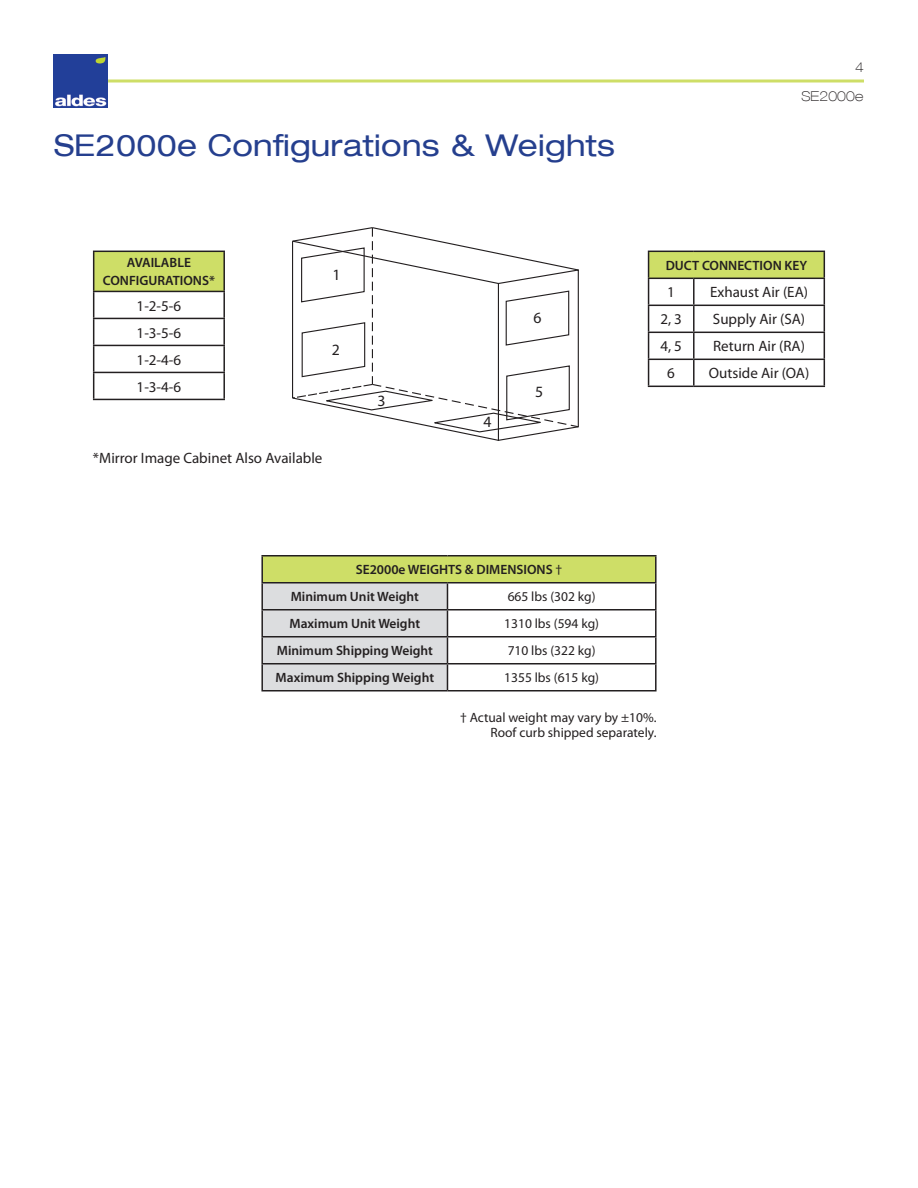
<style>
.page{position:relative;width:918px;height:1188px;background:#fff}
.page>*{position:absolute;margin:0;border:0;box-sizing:border-box;transform-origin:0 0}
.Spec_Body{font:expanded 30px "Helvetica Neue LT Com";letter-spacing:.01em;color:#253f8e}
.t1{font:15.75px "Myriad Pro";color:#231f20}
.t2{font:15px "Myriad Pro";color:#231f20}
.t3{font:600 13.5px "Myriad Pro";color:#231f20}
.t4{font:13.5px "Myriad Pro";color:#231f20}
.Spec_Body-2{font:100 expanded 13.5px "Helvetica Neue LT Com";letter-spacing:.01em;color:#231f20}
.s1{font-weight:400}
</style>
<div class="page">
<hr style="left:61px;top:80px;width:803px;height:2px;background:#cede67">
<img style="left:54px;top:54px;width:54px;height:54px">
<div style="left:262px;top:556px;width:394px;height:27px;background:#cede67"></div>
<hr style="left:261px;top:555px;width:186px;height:1px;background:#231f20">
<hr style="left:261px;top:556px;width:2px;height:26px;background:#231f20">
<hr style="left:447px;top:555px;width:210px;height:1px;background:#231f20">
<hr style="left:655px;top:556px;width:2px;height:26px;background:#231f20">
<hr style="left:261px;top:582px;width:186px;height:2px;background:#231f20">
<hr style="left:261px;top:584px;width:2px;height:25px;background:#231f20">
<hr style="left:447px;top:582px;width:210px;height:2px;background:#231f20">
<hr style="left:655px;top:584px;width:2px;height:25px;background:#231f20">
<hr style="left:261px;top:609px;width:186px;height:1px;background:#231f20">
<hr style="left:261px;top:610px;width:2px;height:26px;background:#231f20">
<hr style="left:447px;top:609px;width:210px;height:1px;background:#231f20">
<hr style="left:655px;top:610px;width:2px;height:26px;background:#231f20">
<hr style="left:261px;top:636px;width:186px;height:2px;background:#231f20">
<hr style="left:261px;top:638px;width:2px;height:25px;background:#231f20">
<hr style="left:447px;top:636px;width:210px;height:2px;background:#231f20">
<hr style="left:655px;top:638px;width:2px;height:25px;background:#231f20">
<hr style="left:261px;top:663px;width:186px;height:1px;background:#231f20">
<hr style="left:261px;top:664px;width:2px;height:26px;background:#231f20">
<hr style="left:447px;top:663px;width:210px;height:1px;background:#231f20">
<svg style="left:262px;top:583px;width:186px;height:107px;background:#d1d1d3"></svg>
<hr style="left:655px;top:664px;width:2px;height:26px;background:#231f20">
<hr style="left:261px;top:690px;width:186px;height:2px;background:#231f20">
<hr style="left:447px;top:690px;width:210px;height:2px;background:#231f20">
<svg style="left:292px;top:227px;width:287px;height:214px"></svg>
<div style="left:94px;top:251px;width:130px;height:40px;background:#cede67"></div>
<hr style="left:93px;top:251px;width:132px;height:1px;background:#231f20">
<hr style="left:93px;top:252px;width:1px;height:39px;background:#231f20">
<hr style="left:223px;top:252px;width:2px;height:39px;background:#231f20">
<hr style="left:93px;top:291px;width:132px;height:1px;background:#231f20">
<hr style="left:223px;top:292px;width:2px;height:26px;background:#231f20">
<hr style="left:93px;top:318px;width:132px;height:1px;background:#231f20">
<hr style="left:223px;top:319px;width:2px;height:26px;background:#231f20">
<hr style="left:93px;top:345px;width:132px;height:1px;background:#231f20">
<hr style="left:223px;top:346px;width:2px;height:26px;background:#231f20">
<hr style="left:93px;top:372px;width:132px;height:1px;background:#231f20">
<svg style="left:93px;top:292px;width:1px;height:107px"></svg>
<hr style="left:223px;top:373px;width:2px;height:26px;background:#231f20">
<hr style="left:93px;top:399px;width:132px;height:1px;background:#231f20">
<div style="left:649px;top:251px;width:175px;height:27px;background:#cede67"></div>
<hr style="left:648px;top:251px;width:46px;height:1px;background:#231f20">
<hr style="left:694px;top:251px;width:131px;height:1px;background:#231f20">
<hr style="left:648px;top:278px;width:46px;height:1px;background:#231f20">
<hr style="left:694px;top:278px;width:131px;height:1px;background:#231f20">
<hr style="left:693px;top:279px;width:2px;height:26px;background:#231f20">
<hr style="left:648px;top:305px;width:46px;height:1px;background:#231f20">
<hr style="left:694px;top:305px;width:131px;height:1px;background:#231f20">
<hr style="left:693px;top:306px;width:2px;height:26px;background:#231f20">
<hr style="left:648px;top:332px;width:46px;height:1px;background:#231f20">
<hr style="left:694px;top:332px;width:131px;height:1px;background:#231f20">
<hr style="left:693px;top:333px;width:2px;height:26px;background:#231f20">
<hr style="left:648px;top:359px;width:46px;height:1px;background:#231f20">
<svg style="left:648px;top:252px;width:1px;height:134px"></svg>
<hr style="left:694px;top:359px;width:131px;height:1px;background:#231f20">
<hr style="left:693px;top:360px;width:2px;height:26px;background:#231f20">
<svg style="left:824px;top:252px;width:1px;height:134px"></svg>
<hr style="left:648px;top:386px;width:46px;height:1px;background:#231f20">
<hr style="left:694px;top:386px;width:131px;height:1px;background:#231f20">
<p class="Spec_Body-2" style="left:855px;top:59px;width:10px">4</p>
<p class="Spec_Body" style="left:54px;top:127px;width:562px">SE2000e Configurations &amp; Weights</p>
<p class="t3" style="left:127px;top:254px;width:66px">AVAILABLE</p>
<p class="t3" style="left:103px;top:272px;width:114px">CONFIGURATIONS*</p>
<p class="t2" style="left:137px;top:296px;width:46px">1-2-5-6</p>
<p class="t2" style="left:137px;top:323px;width:46px">1-3-5-6</p>
<p class="t2" style="left:137px;top:350px;width:46px">1-2-4-6</p>
<p class="t2" style="left:137px;top:377px;width:46px">1-3-4-6</p>
<p class="t1" style="left:332px;top:265px;width:10px">1</p>
<p class="t1" style="left:332px;top:340px;width:10px">2</p>
<p class="t2" style="left:93px;top:449px;width:231px">*Mirror Image Cabinet Also Available</p>
<p class="t1" style="left:378px;top:391px;width:10px">3</p>
<p class="t1" style="left:483px;top:412px;width:10px">4</p>
<p class="t1" style="left:533px;top:308px;width:10px">6</p>
<p class="t1" style="left:535px;top:382px;width:10px">5</p>
<p class="Spec_Body-2" style="left:801px;top:88px;width:63px">SE2000e</p>
<p class="t3" style="left:666px;top:257px;width:143px">DUCT CONNECTION KEY</p>
<p class="t2" style="left:667px;top:283px;width:9px">1</p>
<p class="t2" style="left:710px;top:283px;width:99px">Exhaust Air (EA)</p>
<p class="t2" style="left:660px;top:310px;width:23px">2, 3</p>
<p class="t2" style="left:713px;top:310px;width:94px">Supply Air (SA)</p>
<p class="t2" style="left:660px;top:337px;width:23px">4, 5</p>
<p class="t2" style="left:713px;top:337px;width:93px">Return Air (RA)</p>
<p class="t2" style="left:667px;top:364px;width:9px">6</p>
<p class="t2" style="left:709px;top:364px;width:102px">Outside Air (OA)</p>
<p class="t3" style="left:356px;top:561px;width:208px">SE2000e WEIGHTS &amp; DIMENSIONS <span class="s1">†</span></p>
<p class="t3" style="left:291px;top:588px;width:130px">Minimum Unit Weight</p>
<p class="t4" style="left:508px;top:588px;width:89px">665 lbs (302 kg)</p>
<p class="t3" style="left:290px;top:615px;width:132px">Maximum Unit Weight</p>
<p class="t4" style="left:504px;top:615px;width:96px">1310 lbs (594 kg)</p>
<p class="t3" style="left:277px;top:642px;width:158px">Minimum Shipping Weight</p>
<p class="t4" style="left:508px;top:642px;width:89px">710 lbs (322 kg)</p>
<p class="t3" style="left:276px;top:669px;width:160px">Maximum Shipping Weight</p>
<p class="t4" style="left:504px;top:669px;width:96px">1355 lbs (615 kg)</p>
<p class="t4" style="left:460px;top:709px;width:198px">† Actual weight may vary by ±10%.</p>
<p class="t4" style="left:490px;top:724px;width:168px">Roof curb shipped separately.</p>
</div>
